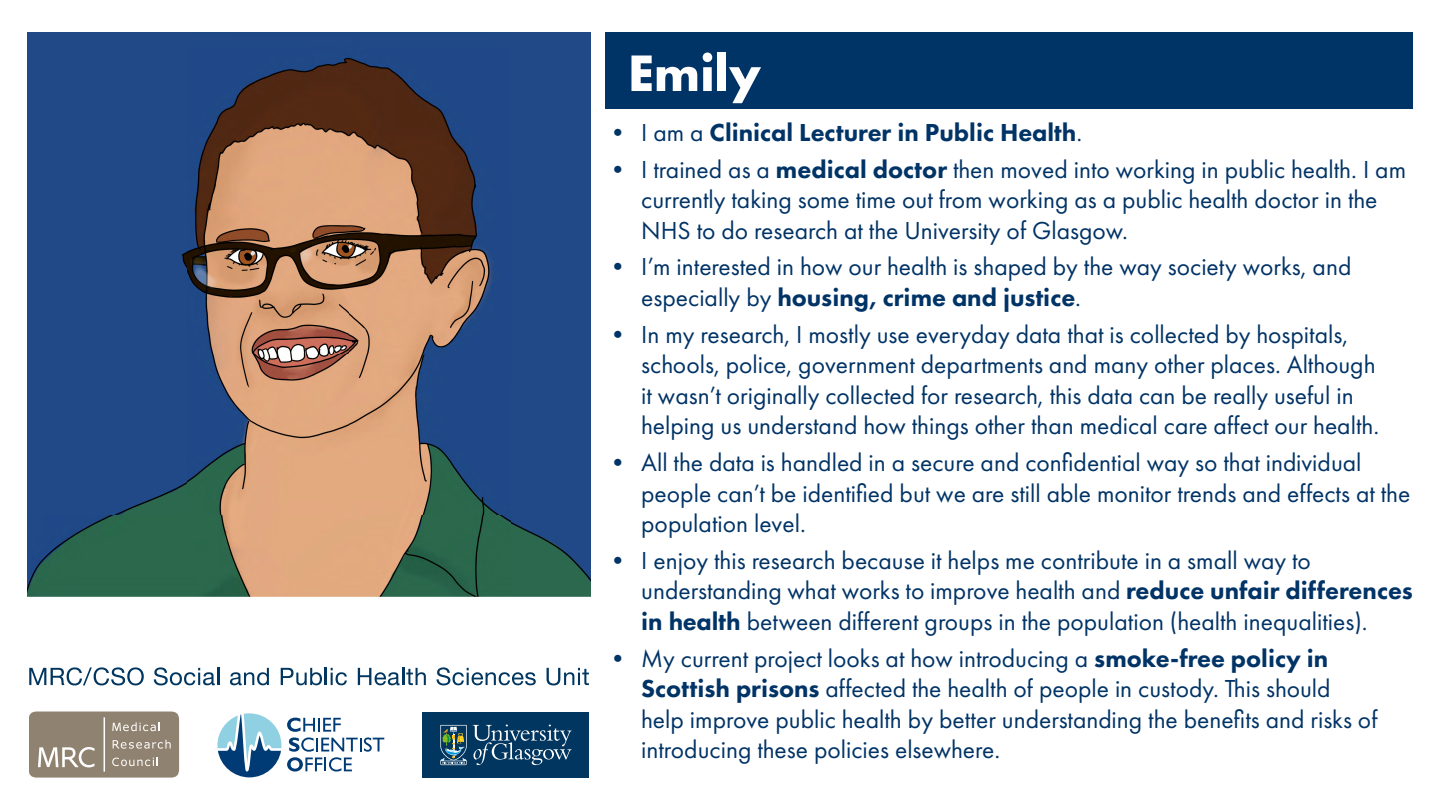
<style>
.page{position:relative;width:1440px;height:810px;background:#fff}
.page>*{position:absolute;margin:0;border:0;box-sizing:border-box;transform-origin:0 0}
.Sub_heading{font:700 53.25px "Futura PT";color:#fff}
.t1{font:25.5px/30.6px "Futura PT";color:#036}
.t2{font:800 25.5px "Futura PT";color:#036}
.s1{font-weight:400}
.s2{font-weight:800}
</style>
<div class="page">
<img style="left:27px;top:32px;width:564px;height:564px">
<div style="left:29px;top:712px;width:150px;height:66px;background:#908270;border-radius:8px"></div>
<svg style="left:38px;top:747px;width:56px;height:20px"></svg>
<svg style="left:104px;top:717px;width:1px;height:55px"></svg>
<svg style="left:112px;top:757px;width:46px;height:9px"></svg>
<svg style="left:113px;top:740px;width:58px;height:9px"></svg>
<svg style="left:112px;top:722px;width:48px;height:9px"></svg>
<div style="left:423px;top:712px;width:166px;height:66px;background:#00365f"></div>
<svg style="left:440px;top:725px;width:27px;height:40px"></svg>
<svg style="left:473px;top:725px;width:99px;height:40px"></svg>
<svg style="left:217px;top:713px;width:64px;height:64px"></svg>
<svg style="left:287px;top:718px;width:97px;height:54px"></svg>
<svg style="left:29px;top:667px;width:115px;height:18px"></svg>
<svg style="left:154px;top:667px;width:65px;height:18px"></svg>
<svg style="left:230px;top:668px;width:39px;height:17px"></svg>
<svg style="left:281px;top:668px;width:66px;height:17px"></svg>
<svg style="left:358px;top:668px;width:68px;height:17px"></svg>
<svg style="left:437px;top:667px;width:99px;height:18px"></svg>
<svg style="left:547px;top:668px;width:42px;height:17px"></svg>
<div style="left:605px;top:32px;width:808px;height:77px;background:#036"></div>
<h2 class="Sub_heading" style="left:628px;top:39px;width:135px">Emily</h2>
<p class="t2" style="left:605px;top:117px;width:479px"><span class="s1">• I am a</span> Clinical Lecturer in Public Health<span class="s1">.</span></p>
<p class="t1" style="left:641px;top:154px;width:766px;text-indent:-36px">• I trained as a <span class="s2">medical doctor</span> then moved into working in public health. I am currently taking some time out from working as a public health doctor in the<br>NHS to do research at the University of Glasgow.</p>
<p class="t1" style="left:641px;top:251px;width:712px;text-indent:-36px">• I’m interested in how our health is shaped by the way society works, and especially by <span class="s2">housing, crime and justice</span>.</p>
<p class="t1" style="left:641px;top:319px;width:740px;text-indent:-36px">• In my research, I mostly use everyday data that is collected by hospitals, schools, police, government departments and many other places. Although it wasn’t originally collected for research, this data can be really useful in helping us understand how things other than medical care affect our health.</p>
<p class="t1" style="left:641px;top:447px;width:771px;text-indent:-36px">• All the data is handled in a secure and confidential way so that individual people can’t be identified but we are still able monitor trends and effects at the population level.</p>
<p class="t1" style="left:641px;top:545px;width:773px;text-indent:-36px">• I enjoy this research because it helps me contribute in a small way to understanding what works to improve health and <span class="s2">reduce unfair differences in health</span> between different groups in the population (health inequalities).</p>
<p class="t1" style="left:641px;top:643px;width:738px;text-indent:-36px">• My current project looks at how introducing a <span class="s2">smoke-free policy in Scottish prisons</span> affected the health of people in custody. This should help improve public health by better understanding the benefits and risks of introducing these policies elsewhere.</p>
</div>
